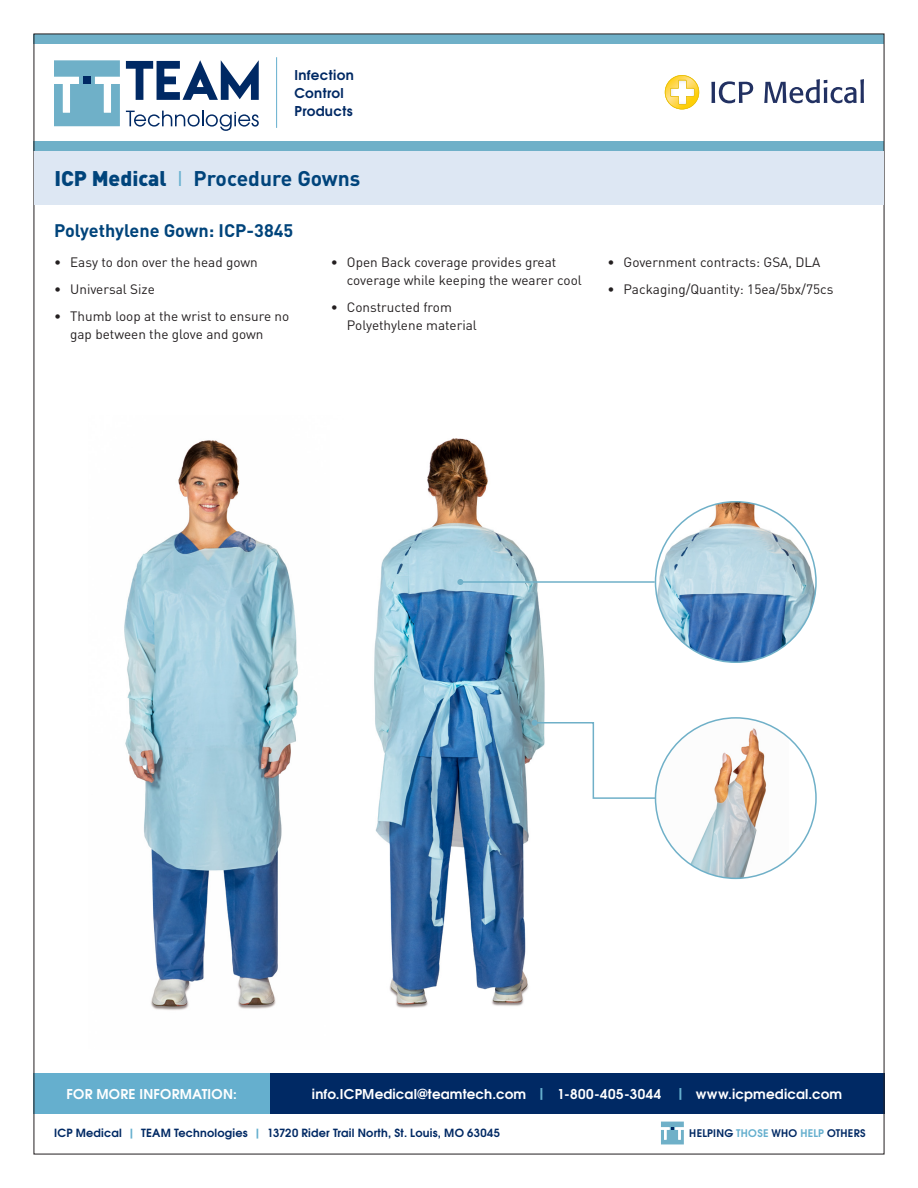
<style>
.page{position:relative;width:918px;height:1188px;background:#fff}
.page>*{position:absolute;margin:0;border:0;box-sizing:border-box;transform-origin:0 0}
.Heading_1{font:700 21px "DIN Pro";color:#00447b}
.Heading_2{font:700 18px "DIN Pro";color:#00447b}
.t1{font:13.5px/18px "DIN Pro";color:#231f20}
.t2{font:700 13.5px "Te X Gyre Adventor";letter-spacing:.015em;color:#fff}
.t3{font:700 13.5px/18px "Te X Gyre Adventor";letter-spacing:.025em;color:#002964}
.t4{font:700 11.25px "Te X Gyre Adventor";letter-spacing:.02em;color:#002964}
.t5{font:700 10.5px "Te X Gyre Adventor";letter-spacing:.025em;color:#002964}
.s1{font-weight:900}
.s2{font-weight:400;color:#65afce}
.s3{color:#65afce}
</style>
<div class="page">
<div style="left:34px;top:34px;width:850px;height:9px;background:#6fb0c8"></div>
<div style="left:34px;top:142px;width:850px;height:9px;background:#6fb0c8"></div>
<svg style="left:661px;top:1122px;width:23px;height:22px"></svg>
<div style="left:270px;top:1073px;width:614px;height:41px;background:#002964"></div>
<svg style="left:126px;top:111px;width:133px;height:20px"></svg>
<svg style="left:126px;top:60px;width:133px;height:40px"></svg>
<svg style="left:54px;top:60px;width:66px;height:66px"></svg>
<div style="left:83px;top:77px;width:8px;height:7px;background:#002964"></div>
<hr style="left:276px;top:57px;width:1px;height:71px;background:#65afce">
<div style="left:34px;top:1073px;width:236px;height:41px;background:#65afce"></div>
<svg style="left:711px;top:81px;width:42px;height:22px"></svg>
<svg style="left:764px;top:79px;width:100px;height:24px"></svg>
<svg style="left:665px;top:75px;width:34px;height:34px"></svg>
<div style="left:34px;top:151px;width:850px;height:54px;background:#dde7f3"></div>
<img style="left:124px;top:440px;width:174px;height:570px">
<img style="left:374px;top:438px;width:171px;height:570px">
<img style="left:656px;top:502px;width:160px;height:160px;border-radius:80px">
<hr style="left:460px;top:581px;width:195px;height:2px;background:#6fb0c8">
<svg style="left:457px;top:579px;width:6px;height:6px"></svg>
<svg style="left:532px;top:720px;width:124px;height:80px"></svg>
<img style="left:656px;top:718px;width:133px;height:160px">
<p class="t3" style="left:294px;top:65px;width:61px">Infection<br>Control<br>Products</p>
<p class="Heading_1" style="left:54px;top:164px;width:308px"><span class="s1">ICP Medical</span> <span class="s2">I</span> Procedure Gowns</p>
<p class="Heading_2" style="left:54px;top:218px;width:241px">Polyethylene Gown: ICP-3845</p>
<p class="t1" style="left:54px;top:252px;width:205px">• Easy to don over the head gown</p>
<p class="t1" style="left:54px;top:279px;width:102px">• Universal Size</p>
<p class="t1" style="left:70px;top:306px;width:221px;text-indent:-16px">• Thumb loop at the wrist to ensure no gap between the glove and gown</p>
<p class="t1" style="left:347px;top:252px;width:236px;text-indent:-16px">• Open Back coverage provides great coverage while keeping the wearer cool</p>
<p class="t1" style="left:347px;top:297px;width:132px;text-indent:-16px">• Constructed from<br>Polyethylene material</p>
<p class="t1" style="left:607px;top:252px;width:215px">• Government contracts: GSA, DLA</p>
<p class="t1" style="left:607px;top:279px;width:228px">• Packaging/Quantity: 15ea/5bx/75cs</p>
<p class="t2" style="left:312px;top:1082px;width:532px">info.ICPMedical@teamtech.com <span class="s3">|</span> 1-800-405-3044 <span class="s3">|</span> www.icpmedical.com</p>
<p class="t4" style="left:54px;top:1123px;width:448px">ICP Medical <span class="s3">|</span> TEAM Technologies <span class="s3">|</span> 13720 Rider Trail North, St. Louis, MO 63045</p>
<p class="t5" style="left:689px;top:1124px;width:178px">HELPING <span class="s3">THOSE</span> WHO <span class="s3">HELP</span> OTHERS</p>
<p class="t2" style="left:67px;top:1082px;width:172px">FOR MORE INFORMATION:</p>
</div>
